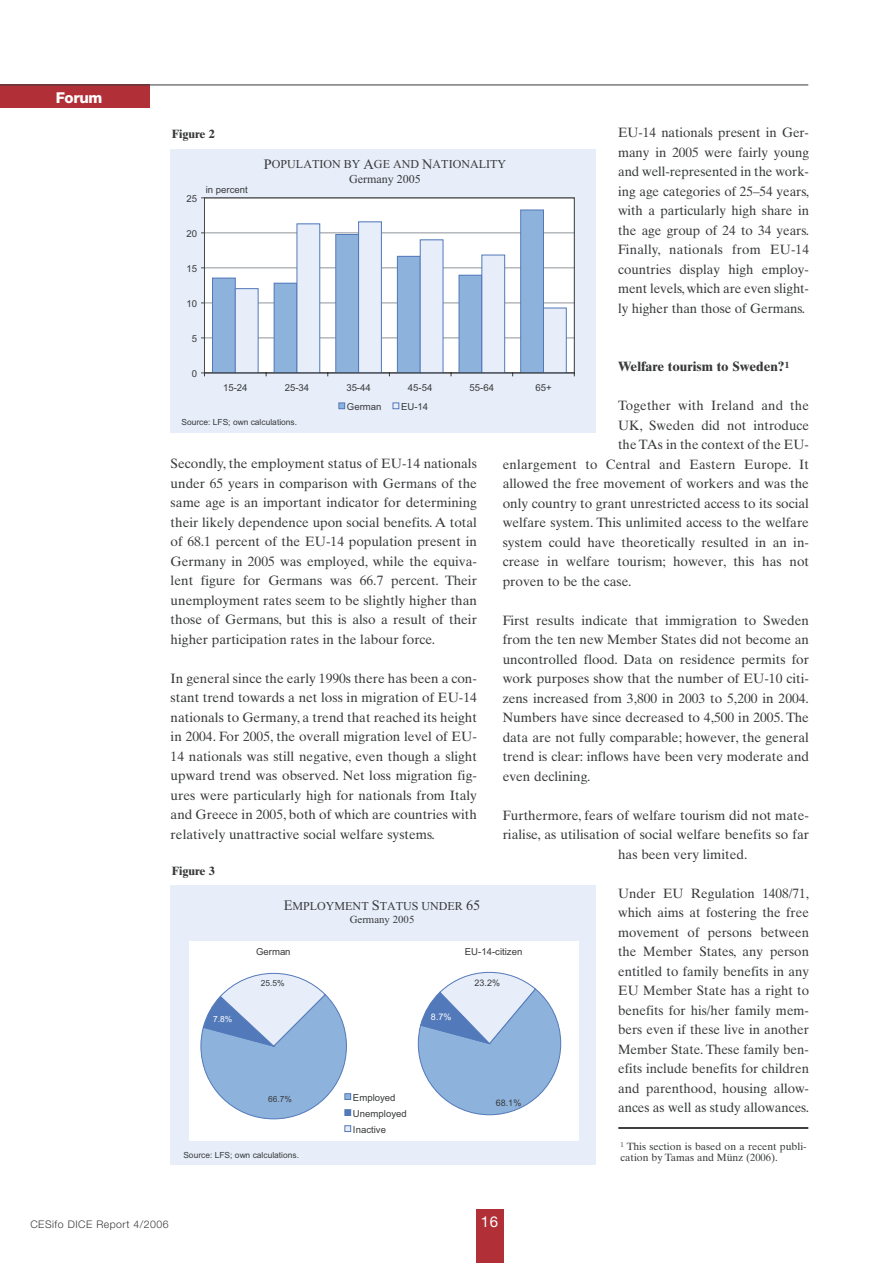
<style>
.page{position:relative;width:893px;height:1263px;background:#fff}
.page>*{position:absolute;margin:0;border:0;box-sizing:border-box;transform-origin:0 0}
.t1{font:800 15px "Helvetica Neue LT Std";letter-spacing:-.025em;color:#fff}
.t2{font:15px "Helvetica Neue LT Std";color:#fff}
.t3{font:13.5px/19.5px "Times Ten";color:#383a3b;text-align:justify}
.t4{font:700 13.5px "Times Ten";color:#383a3b}
.t5{font:12px/15.1px "Times New Roman";color:#383a3b;text-align:center}
.t6{font:700 12px "Times Ten";color:#383a3b}
.t7{font:10.8px "Times New Roman";color:#383a3b}
.t8{font:10.5px/11.2px "Times Ten";color:#383a3b}
.t9{font:300 10.5px "Helvetica Neue";letter-spacing:.045em;color:#383a3b}
.t10{font:9.6px/16px "Arial";color:#383a3b}
.t11{font:9px "Arial";color:#383a3b}
.t12{font:9px "Arial";color:#fff}
.t13{font:8.4px "Arial";color:#383a3b}
.t14{font:8.4px "Arial";color:#fff}
.s1{font-size:14.4px}
</style>
<div class="page">
<div style="left:476px;top:1209px;width:28px;height:54px;background:#b13037"></div>
<div style="left:0;top:85px;width:149px;height:23px;background:#b13037"></div>
<hr style="left:0;top:85px;width:808px;height:1px;background:#383a3b">
<div style="left:170px;top:149px;width:425px;height:284px;background:#e7edf9"></div>
<div style="left:204px;top:198px;width:370px;height:175px;background:#fff"></div>
<hr style="left:204px;top:338px;width:370px;height:1px;background:#909498">
<hr style="left:204px;top:303px;width:370px;height:1px;background:#909498">
<hr style="left:204px;top:268px;width:370px;height:1px;background:#909498">
<hr style="left:204px;top:233px;width:370px;height:1px;background:#909498">
<div style="left:212px;top:278px;width:23px;height:95px;background:#8db2db"></div>
<div style="left:212px;top:278px;width:23px;height:95px;border:1px solid #5279ba"></div>
<div style="left:274px;top:283px;width:23px;height:90px;background:#8db2db"></div>
<div style="left:274px;top:283px;width:23px;height:90px;border:1px solid #5279ba"></div>
<div style="left:336px;top:235px;width:22px;height:138px;background:#8db2db"></div>
<div style="left:335px;top:234px;width:24px;height:139px;border:1px solid #5279ba"></div>
<div style="left:397px;top:256px;width:23px;height:117px;background:#8db2db"></div>
<div style="left:397px;top:256px;width:23px;height:117px;border:1px solid #5279ba"></div>
<div style="left:459px;top:275px;width:23px;height:98px;background:#8db2db"></div>
<div style="left:458px;top:275px;width:24px;height:98px;border:1px solid #5279ba"></div>
<div style="left:520px;top:210px;width:23px;height:163px;background:#8db2db"></div>
<div style="left:520px;top:210px;width:23px;height:163px;border:1px solid #5279ba"></div>
<div style="left:235px;top:289px;width:23px;height:84px;background:#e7edf9"></div>
<div style="left:235px;top:288px;width:23px;height:85px;border:1px solid #5279ba"></div>
<div style="left:297px;top:224px;width:23px;height:149px;background:#e7edf9"></div>
<div style="left:296px;top:224px;width:24px;height:149px;border:1px solid #5279ba"></div>
<div style="left:358px;top:222px;width:23px;height:151px;background:#e7edf9"></div>
<div style="left:358px;top:222px;width:23px;height:151px;border:1px solid #5279ba"></div>
<div style="left:420px;top:240px;width:23px;height:133px;background:#e7edf9"></div>
<div style="left:420px;top:240px;width:23px;height:133px;border:1px solid #5279ba"></div>
<div style="left:482px;top:255px;width:22px;height:118px;background:#e7edf9"></div>
<div style="left:481px;top:255px;width:24px;height:118px;border:1px solid #5279ba"></div>
<div style="left:543px;top:308px;width:23px;height:65px;background:#e7edf9"></div>
<div style="left:543px;top:308px;width:23px;height:65px;border:1px solid #5279ba"></div>
<hr style="left:204px;top:198px;width:1px;height:175px;background:#4b494a">
<hr style="left:204px;top:373px;width:370px;height:1px;background:#383a3b">
<div style="left:338px;top:403px;width:7px;height:6px;border:1px solid #5279ba"></div>
<div style="left:392px;top:403px;width:7px;height:6px;border:1px solid #5279ba"></div>
<div style="left:344px;top:1093px;width:7px;height:7px;border:1px solid #5279ba"></div>
<svg style="left:200px;top:973px;width:150px;height:146px"></svg>
<div style="left:344px;top:1109px;width:7px;height:7px;border:1px solid #5279ba"></div>
<div style="left:344px;top:1125px;width:7px;height:7px;border:1px solid #5279ba"></div>
<div style="left:170px;top:1157px;width:425px;height:8px;background:#e7edf9"></div>
<div style="left:170px;top:885px;width:425px;height:56px;background:#e7edf9"></div>
<svg style="left:417px;top:972px;width:144px;height:143px"></svg>
<div style="left:170px;top:885px;width:19px;height:280px;background:#e7edf9"></div>
<div style="left:579px;top:885px;width:16px;height:280px;background:#e7edf9"></div>
<div style="left:176px;top:1141px;width:414px;height:20px;background:#e7edf9"></div>
<hr style="left:618px;top:1127px;width:190px;height:2px;background:#000">
<p class="t1" style="left:56px;top:93px;width:48px">Forum</p>
<p class="t6" style="left:172px;top:129px;width:45px">Figure 2</p>
<p class="t10" style="left:186px;top:191px;width:12px">25</p>
<p class="t10" style="left:206px;top:182px;width:44px">in percent</p>
<p class="t10" style="left:186px;top:226px;width:12px">20</p>
<p class="t10" style="left:186px;top:261px;width:12px">15</p>
<p class="t10" style="left:186px;top:296px;width:12px">10</p>
<p class="t10" style="left:192px;top:331px;width:7px">5</p>
<p class="t5" style="left:264px;top:158px;width:244px"><span class="s1">P</span>OPULATION BY <span class="s1">A</span>GE AND <span class="s1">N</span>ATIONALITY<br>Germany 2005</p>
<p class="t3" style="left:618px;top:124px;width:192px">EU-14 nationals present in Ger&shy;many in 2005 were fairly young and well-represented in the work&shy;ing age categories of 25–54 years, with a particularly high share in the age group of 24 to 34 years.<br>Finally, nationals from EU-14 countries display high employ&shy;ment levels, which are even slight&shy;ly higher than those of Germans.</p>
<p class="t4" style="left:618px;top:362px;width:172px">Welfare tourism to Sweden?<sup>1</sup></p>
<p class="t3" style="left:618px;top:397px;width:192px">Together with Ireland and the</p>
<p class="t3" style="left:618px;top:417px;width:192px">UK, Sweden did not introduce</p>
<p class="t3" style="left:618px;top:436px;width:192px">the TAs in the context of the EU-</p>
<p class="t3" style="left:502px;top:456px;width:308px">enlargement to Central and Eastern Europe. It</p>
<p class="t3" style="left:502px;top:475px;width:308px">allowed the free movement of workers and was the</p>
<p class="t3" style="left:502px;top:495px;width:308px">only country to grant unrestricted access to its social</p>
<p class="t3" style="left:502px;top:514px;width:308px">welfare system. This unlimited access to the welfare</p>
<p class="t3" style="left:502px;top:534px;width:308px">system could have theoretically resulted in an in-</p>
<p class="t3" style="left:502px;top:553px;width:308px">crease in welfare tourism; however, this has not</p>
<p class="t3" style="left:502px;top:573px;width:130px">proven to be the case.</p>
<p class="t3" style="left:502px;top:612px;width:308px">First results indicate that immigration to Sweden from the ten new Member States did not become an uncontrolled flood. Data on residence permits for work purposes show that the number of EU-10 citi&shy;zens increased from 3,800 in 2003 to 5,200 in 2004.<br>Numbers have since decreased to 4,500 in 2005. The data are not fully comparable; however, the general trend is clear: inflows have been very moderate and even declining.</p>
<p class="t3" style="left:502px;top:807px;width:308px">Furthermore, fears of welfare tourism did not mate-</p>
<p class="t3" style="left:502px;top:826px;width:308px">rialise, as utilisation of social welfare benefits so far</p>
<p class="t3" style="left:618px;top:846px;width:131px">has been very limited.</p>
<p class="t3" style="left:618px;top:885px;width:192px">Under EU Regulation 1408/71, which aims at fostering the free movement of persons between the Member States, any person entitled to family benefits in any EU Member State has a right to benefits for his/her family mem&shy;bers even if these live in another Member State. These family ben&shy;efits include benefits for children and parenthood, housing allow&shy;ances as well as study allowances.</p>
<p class="t10" style="left:192px;top:366px;width:7px">0</p>
<p class="t10" style="left:223px;top:380px;width:26px">15-24</p>
<p class="t10" style="left:285px;top:380px;width:26px">25-34</p>
<p class="t10" style="left:346px;top:380px;width:26px">35-44</p>
<p class="t10" style="left:408px;top:380px;width:26px">45-54</p>
<p class="t10" style="left:469px;top:380px;width:26px">55-64</p>
<p class="t10" style="left:535px;top:380px;width:18px">65+</p>
<p class="t10" style="left:347px;top:399px;width:36px">German</p>
<p class="t10" style="left:401px;top:399px;width:29px">EU-14</p>
<p class="t13" style="left:181px;top:417px;width:117px">Source: LFS; own calculations.</p>
<p class="t3" style="left:171px;top:455px;width:308px">Secondly, the employment status of EU-14 nationals under 65 years in comparison with Germans of the same age is an important indicator for determining their likely dependence upon social benefits. A total of 68.1 percent of the EU-14 population present in Germany in 2005 was employed, while the equiva&shy;lent figure for Germans was 66.7 percent. Their unemployment rates seem to be slightly higher than those of Germans, but this is also a result of their higher participation rates in the labour force.</p>
<p class="t3" style="left:171px;top:670px;width:308px">In general since the early 1990s there has been a con&shy;stant trend towards a net loss in migration of EU-14 nationals to Germany, a trend that reached its height in 2004. For 2005, the overall migration level of EU-14 nationals was still negative, even though a slight upward trend was observed. Net loss migration fig&shy;ures were particularly high for nationals from Italy and Greece in 2005, both of which are countries with relatively unattractive social welfare systems.</p>
<p class="t6" style="left:172px;top:867px;width:45px">Figure 3</p>
<p class="t5" style="left:284px;top:899px;width:198px"><span class="s1">E</span>MPLOYMENT <span class="s1">S</span>TATUS UNDER <span class="s1">65</span></p>
<p class="t7" style="left:350px;top:916px;width:66px">Germany 2005</p>
<p class="t10" style="left:256px;top:944px;width:36px">German</p>
<p class="t10" style="left:465px;top:944px;width:59px">EU-14-citizen</p>
<p class="t11" style="left:474px;top:978px;width:27px">23.2%</p>
<p class="t13" style="left:261px;top:978px;width:25px">25.5%</p>
<p class="t12" style="left:431px;top:1011px;width:22px">8.7%</p>
<p class="t14" style="left:213px;top:1014px;width:21px">7.8%</p>
<p class="t10" style="left:353px;top:1090px;width:55px">Employed<br>Unemployed<br>Inactive</p>
<p class="t13" style="left:268px;top:1094px;width:25px">66.7%</p>
<p class="t11" style="left:495px;top:1097px;width:27px">68.1%</p>
<p class="t13" style="left:183px;top:1150px;width:117px">Source: LFS; own calculations.</p>
<p class="t8" style="left:620px;top:1142px;width:188px"><sup>1</sup> This section is based on a recent publi&shy;cation by Tamas and Münz (2006).</p>
<p class="t9" style="left:30px;top:1221px;width:140px">CESifo DICE Report 4/2006</p>
<p class="t2" style="left:481px;top:1216px;width:19px">16</p>
</div>
